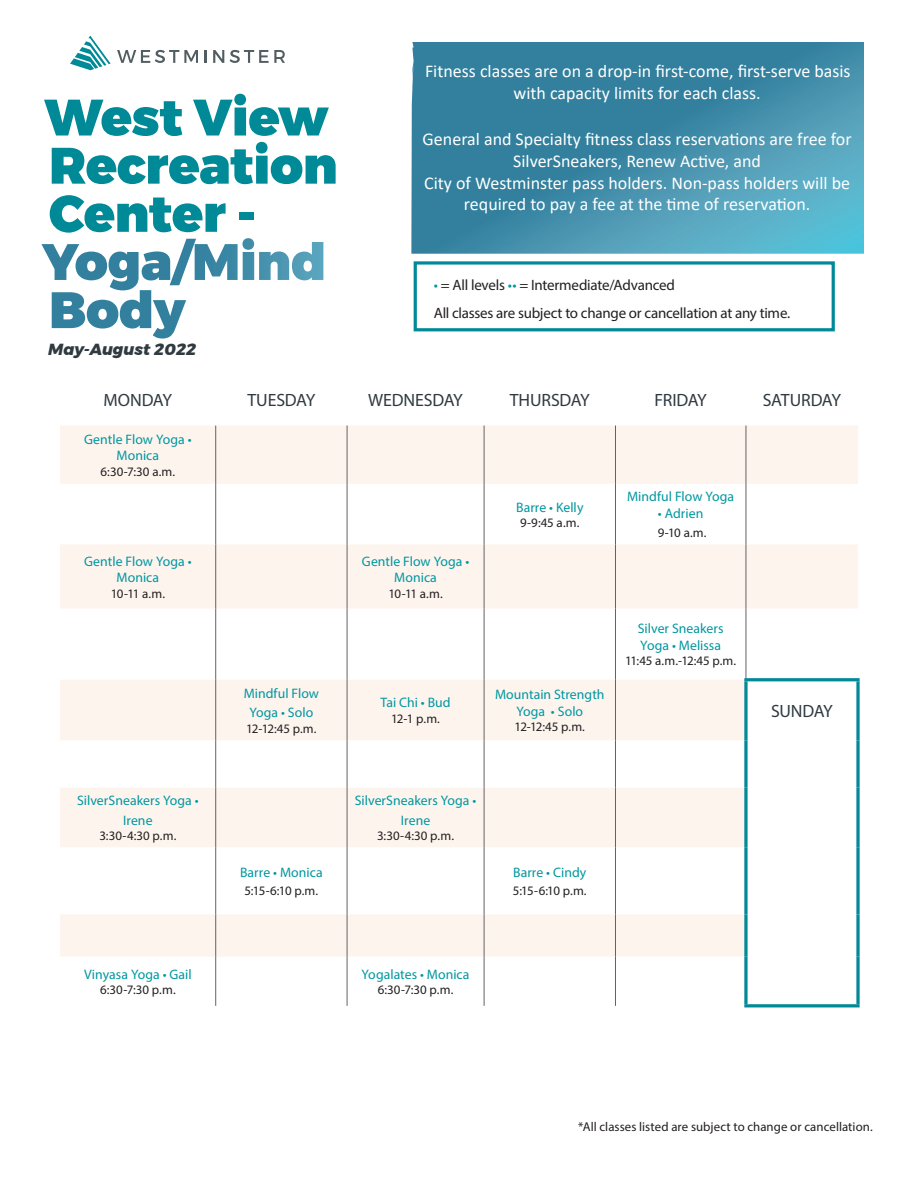
<style>
.page{position:relative;width:918px;height:1188px;background:#fff}
.page>*{position:absolute;margin:0;border:0;box-sizing:border-box;transform-origin:0 0}
.t1{font:900 51.15px/48.2px "Montserrat";letter-spacing:-.01em;color:#008996}
.t2{font:18px/21.6px "Calibri";color:#fff;text-align:center}
.Tabe_A{font:17.85px "Myriad Pro";letter-spacing:-.015em;color:#2f3b41}
.t3{font:italic 800 16.05px "Montserrat";color:#2f3b41}
.Table_Body{font:15px "Myriad Pro";letter-spacing:-.015em;color:#231f20}
.Table_Body-2{font:13.8px/16.5px "Myriad Pro";letter-spacing:.005em;color:#0097a0;text-align:center}
.Table_Body_B{font:12.9px "Myriad Pro";color:#231f20}
.Table_Body-3{font:12.9px "Myriad Pro";letter-spacing:-.04em;color:#231f20}
.s1{color:#fff}
.s2{color:#0097a0}
</style>
<div class="page">
<svg style="left:60px;top:426px;width:798px;height:531px"></svg>
<hr style="left:215px;top:426px;width:1px;height:58px;background:#636366">
<hr style="left:347px;top:426px;width:1px;height:58px;background:#636366">
<hr style="left:484px;top:426px;width:1px;height:58px;background:#636366">
<hr style="left:615px;top:426px;width:1px;height:58px;background:#636366">
<hr style="left:215px;top:484px;width:1px;height:60px;background:#636366">
<hr style="left:347px;top:484px;width:1px;height:60px;background:#636366">
<hr style="left:484px;top:484px;width:1px;height:60px;background:#636366">
<hr style="left:615px;top:484px;width:1px;height:60px;background:#636366">
<hr style="left:215px;top:544px;width:1px;height:64px;background:#636366">
<hr style="left:347px;top:544px;width:1px;height:64px;background:#636366">
<hr style="left:484px;top:544px;width:1px;height:64px;background:#636366">
<hr style="left:615px;top:544px;width:1px;height:64px;background:#636366">
<hr style="left:215px;top:608px;width:1px;height:72px;background:#636366">
<hr style="left:347px;top:608px;width:1px;height:72px;background:#636366">
<hr style="left:484px;top:608px;width:1px;height:72px;background:#636366">
<hr style="left:615px;top:608px;width:1px;height:72px;background:#636366">
<hr style="left:215px;top:680px;width:1px;height:60px;background:#636366">
<hr style="left:347px;top:680px;width:1px;height:60px;background:#636366">
<hr style="left:484px;top:680px;width:1px;height:60px;background:#636366">
<hr style="left:615px;top:680px;width:1px;height:60px;background:#636366">
<hr style="left:215px;top:740px;width:1px;height:48px;background:#636366">
<hr style="left:347px;top:740px;width:1px;height:48px;background:#636366">
<hr style="left:484px;top:740px;width:1px;height:48px;background:#636366">
<hr style="left:615px;top:740px;width:1px;height:48px;background:#636366">
<hr style="left:215px;top:788px;width:1px;height:59px;background:#636366">
<hr style="left:347px;top:788px;width:1px;height:59px;background:#636366">
<hr style="left:484px;top:788px;width:1px;height:59px;background:#636366">
<hr style="left:615px;top:788px;width:1px;height:59px;background:#636366">
<hr style="left:215px;top:847px;width:1px;height:67px;background:#636366">
<hr style="left:347px;top:847px;width:1px;height:67px;background:#636366">
<hr style="left:484px;top:847px;width:1px;height:67px;background:#636366">
<hr style="left:615px;top:847px;width:1px;height:67px;background:#636366">
<hr style="left:215px;top:914px;width:1px;height:43px;background:#636366">
<hr style="left:347px;top:914px;width:1px;height:43px;background:#636366">
<hr style="left:484px;top:914px;width:1px;height:43px;background:#636366">
<hr style="left:615px;top:914px;width:1px;height:43px;background:#636366">
<hr style="left:215px;top:957px;width:1px;height:49px;background:#636366">
<hr style="left:347px;top:957px;width:1px;height:49px;background:#636366">
<hr style="left:484px;top:957px;width:1px;height:49px;background:#636366">
<hr style="left:615px;top:957px;width:1px;height:49px;background:#636366">
<hr style="left:746px;top:426px;width:1px;height:58px;background:#636366">
<hr style="left:746px;top:484px;width:1px;height:60px;background:#636366">
<hr style="left:746px;top:544px;width:1px;height:64px;background:#636366">
<hr style="left:746px;top:608px;width:1px;height:70px;background:#636366">
<hr style="left:744px;top:678px;width:116px;height:3px;background:#008996">
<svg style="left:744px;top:681px;width:4px;height:59px"></svg>
<svg style="left:856px;top:681px;width:4px;height:59px"></svg>
<svg style="left:744px;top:740px;width:4px;height:48px"></svg>
<svg style="left:856px;top:740px;width:4px;height:48px"></svg>
<svg style="left:744px;top:788px;width:4px;height:59px"></svg>
<svg style="left:856px;top:788px;width:4px;height:59px"></svg>
<svg style="left:744px;top:847px;width:4px;height:67px"></svg>
<svg style="left:856px;top:847px;width:4px;height:67px"></svg>
<svg style="left:744px;top:914px;width:4px;height:43px"></svg>
<svg style="left:856px;top:914px;width:4px;height:43px"></svg>
<svg style="left:744px;top:957px;width:4px;height:47px"></svg>
<svg style="left:856px;top:957px;width:4px;height:47px"></svg>
<hr style="left:744px;top:1004px;width:116px;height:3px;background:#008996">
<svg style="left:411px;top:42px;width:453px;height:212px;background:#418fab"></svg>
<div style="left:414px;top:261px;width:421px;height:70px;background:#fff;border:3px solid #008996"></div>
<svg style="left:117px;top:50px;width:81px;height:13px"></svg>
<svg style="left:205px;top:50px;width:2px;height:13px"></svg>
<svg style="left:213px;top:50px;width:11px;height:13px"></svg>
<svg style="left:230px;top:50px;width:55px;height:13px"></svg>
<svg style="left:70px;top:36px;width:41px;height:34px"></svg>
<p class="t1" style="left:42px;top:94px;width:297px">West View<br>Recreation<br>Center -<br><span class="s1">Yoga/Mind<br>Body</span></p>
<p class="t3" style="left:48px;top:336px;width:150px">May-August 2022</p>
<p class="t2" style="left:425px;top:60px;width:427px">Fitness classes are on a drop-in first-come, first-serve basis with capacity limits for each class.</p>
<p class="t2" style="left:423px;top:128px;width:431px">General and Specialty fitness class reservations are free for<br>SilverSneakers, Renew Active, and</p>
<p class="t2" style="left:424px;top:171px;width:428px">City of Westminster pass holders. Non-pass holders will be required to pay a fee at the time of reservation.</p>
<p class="Table_Body" style="left:434px;top:275px;width:243px"><span class="s2">•</span> = All levels <span class="s2">••</span> = Intermediate/Advanced</p>
<p class="Table_Body" style="left:434px;top:303px;width:358px">All classes are subject to change or cancellation at any time.</p>
<p class="Tabe_A" style="left:104px;top:389px;width:70px">MONDAY</p>
<p class="Tabe_A" style="left:247px;top:389px;width:69px">TUESDAY</p>
<p class="Tabe_A" style="left:368px;top:389px;width:96px">WEDNESDAY</p>
<p class="Tabe_A" style="left:510px;top:389px;width:82px">THURSDAY</p>
<p class="Tabe_A" style="left:655px;top:389px;width:54px">FRIDAY</p>
<p class="Tabe_A" style="left:763px;top:389px;width:80px">SATURDAY</p>
<p class="Table_Body-2" style="left:84px;top:431px;width:109px">Gentle Flow Yoga •<br>Monica</p>
<p class="Table_Body_B" style="left:101px;top:464px;width:76px">6:30-7:30 a.m.</p>
<p class="Table_Body-2" style="left:516px;top:498px;width:69px">Barre • Kelly</p>
<p class="Table_Body_B" style="left:520px;top:515px;width:61px">9-9:45 a.m.</p>
<p class="Table_Body-2" style="left:627px;top:488px;width:109px">Mindful Flow Yoga</p>
<p class="Table_Body-2" style="left:658px;top:505px;width:47px">• Adrien</p>
<p class="Table_Body-3" style="left:658px;top:525px;width:50px">9-10 a.m.</p>
<p class="Table_Body-2" style="left:84px;top:552px;width:109px">Gentle Flow Yoga •<br>Monica</p>
<p class="Table_Body_B" style="left:111px;top:585px;width:56px">10-11 a.m.</p>
<p class="Table_Body-2" style="left:77px;top:792px;width:123px">SilverSneakers Yoga •</p>
<p class="Table_Body-2" style="left:123px;top:812px;width:31px">Irene</p>
<p class="Table_Body_B" style="left:99px;top:828px;width:78px">3:30-4:30 p.m.</p>
<p class="Table_Body-2" style="left:84px;top:966px;width:109px">Vinyasa Yoga • Gail</p>
<p class="Table_Body_B" style="left:100px;top:982px;width:77px">6:30-7:30 p.m.</p>
<p class="Table_Body-2" style="left:244px;top:684px;width:77px">Mindful Flow</p>
<p class="Table_Body-2" style="left:249px;top:704px;width:65px">Yoga • Solo</p>
<p class="Table_Body_B" style="left:246px;top:721px;width:72px">12-12:45 p.m.</p>
<p class="Table_Body-2" style="left:240px;top:864px;width:84px">Barre • Monica</p>
<p class="Table_Body-3" style="left:245px;top:883px;width:75px">5:15-6:10 p.m.</p>
<p class="Table_Body-2" style="left:362px;top:552px;width:109px">Gentle Flow Yoga •<br>Monica</p>
<p class="Table_Body_B" style="left:388px;top:585px;width:56px">10-11 a.m.</p>
<p class="Table_Body-2" style="left:380px;top:694px;width:72px">Tai Chi • Bud</p>
<p class="Table_Body_B" style="left:391px;top:711px;width:50px">12-1 p.m.</p>
<p class="Table_Body-2" style="left:495px;top:686px;width:111px">Mountain Strength<br>Yoga • Solo</p>
<p class="Table_Body_B" style="left:515px;top:719px;width:72px">12-12:45 p.m.</p>
<p class="Table_Body-2" style="left:638px;top:620px;width:87px;text-align:left">Silver Sneakers<br>Yoga • Melissa</p>
<p class="Table_Body_B" style="left:625px;top:653px;width:113px">11:45 a.m.-12:45 p.m.</p>
<p class="Table_Body-2" style="left:355px;top:792px;width:123px">SilverSneakers Yoga •</p>
<p class="Table_Body-2" style="left:401px;top:812px;width:31px">Irene</p>
<p class="Table_Body_B" style="left:377px;top:828px;width:78px">3:30-4:30 p.m.</p>
<p class="Table_Body-2" style="left:513px;top:864px;width:75px">Barre • Cindy</p>
<p class="Table_Body-3" style="left:513px;top:883px;width:75px">5:15-6:10 p.m.</p>
<p class="Table_Body-2" style="left:362px;top:966px;width:109px">Yogalates • Monica</p>
<p class="Table_Body_B" style="left:378px;top:982px;width:77px">6:30-7:30 p.m.</p>
<p class="Tabe_A" style="left:771px;top:700px;width:63px">SUNDAY</p>
<p class="Table_Body_B" style="left:578px;top:1118px;width:296px">*All classes listed are subject to change or cancellation.</p>
</div>
